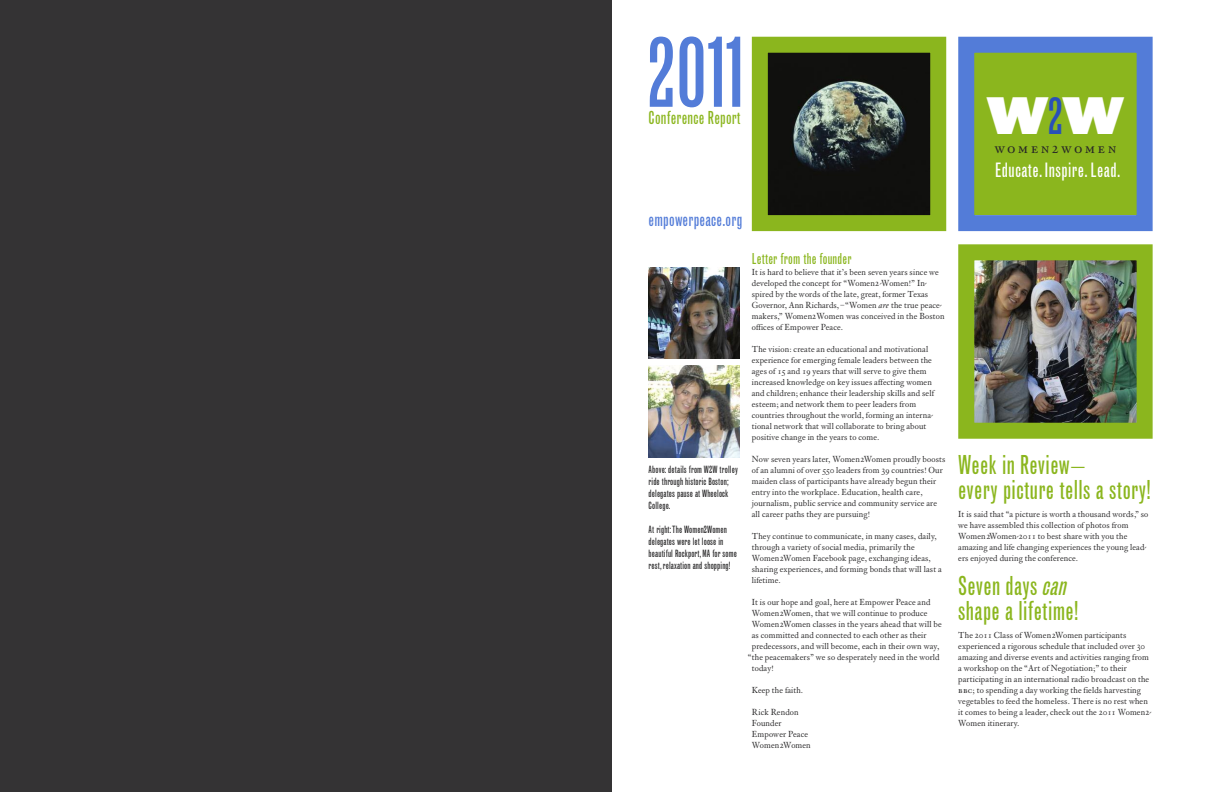
<style>
.page{position:relative;width:1224px;height:792px;background:#fff}
.page>*{position:absolute;margin:0;border:0;box-sizing:border-box;transform-origin:0 0}
.t1{font:extra-condensed 95px "Grotesque";color:#537cd8}
.t2{font:900 50px "Leviathan";color:#fff}
.t3{font:extra-condensed 26px/25px "Grotesque";letter-spacing:.015em;color:#8bb61e}
.t4{font:extra-condensed 19.8px "Grotesque";letter-spacing:.025em;color:#fff}
.t5{font:extra-condensed 17.9px "Grotesque";letter-spacing:.015em;color:#8bb61e}
.t6{font:extra-condensed 17.9px "Grotesque";letter-spacing:.015em;color:#537cd8}
.t7{font:16.5px "Custodia 6 SC";letter-spacing:.135em;color:#272627}
.t8{font:extra-condensed 15px "Grotesque";letter-spacing:.015em;color:#8bb61e}
.t9{font:extra-condensed 10px/12px "Grotesque";letter-spacing:.015em;color:#272627}
.t10{font:9.5px/11px "Custodia 6";letter-spacing:.015em;color:#272627}
.s1{font-family:"Grotesque";font-weight:400;font-stretch:extra-condensed;color:#2950b8}
.s2{font-style:italic}
.s3{font-family:"Custodia 6 SC"}
</style>
<div class="page">
<div style="left:974px;top:53px;width:163px;height:162px;background:#8bb61e"></div>
<div style="left:958px;top:37px;width:195px;height:194px;border:16px solid #537cd8"></div>
<img style="left:769px;top:54px;width:160px;height:160px">
<div style="left:752px;top:37px;width:194px;height:194px;border:16px solid #8bb61e"></div>
<img style="left:649px;top:366px;width:91px;height:91px">
<img style="left:649px;top:268px;width:91px;height:91px">
<img style="left:975px;top:261px;width:161px;height:161px">
<div style="left:958px;top:244px;width:195px;height:195px;border:16px solid #8bb61e"></div>
<div style="left:0;top:0;width:612px;height:792px;background:#343334"></div>
<h1 class="t1" style="left:646px;top:37px;width:105px">2011</h1>
<h3 class="t5" style="left:649px;top:111px;width:94px">Conference Report</h3>
<h2 class="t2" style="left:988px;top:97px;width:137px">W<span class="s1">2</span>W</h2>
<h3 class="t7" style="left:994px;top:137px;width:124px">women2women</h3>
<h3 class="t4" style="left:995px;top:162px;width:127px">Educate. Inspire.Lead.</h3>
<h3 class="t6" style="left:649px;top:213px;width:95px">empowerpeace.org</h3>
<p class="t9" style="left:649px;top:464px;width:91px">Above: details from W2W trolley ride through historic Boston; delegates pause at Wheelock<br>College.</p>
<p class="t9" style="left:649px;top:524px;width:90px">At right:The Women2Women delegates were let loose in beautiful Rockport,MA for some rest,relaxation and shopping!</p>
<h3 class="t8" style="left:752px;top:253px;width:101px">Letter from the founder</h3>
<p class="t10" style="left:752px;top:266px;width:194px">It is hard to believe that it’s been seven years since we developed the concept for “Women2-Women!” In&shy;spired by the words of the late, great, former Texas Governor, Ann Richards,–“Women <span class="s2">are</span> the true peace&shy;makers,” Women2Women was conceived in the Boston offices of Empower Peace.</p>
<p class="t10" style="left:752px;top:343px;width:184px">The vision: create an educational and motivational experience for emerging female leaders between the ages of 15 and 19 years that will serve to give them increased knowledge on key issues affecting women and children; enhance their leadership skills and self esteem; and network them to peer leaders from countries throughout the world, forming an interna&shy;tional network that will collaborate to bring about positive change in the years to come.</p>
<p class="t10" style="left:752px;top:453px;width:195px">Now seven years later, Women2Women proudly boosts of an alumni of over 550 leaders from 39 countries! Our maiden class of participants have already begun their entry into the workplace. Education, health care, journalism, public service and community service are all career paths they are pursuing!</p>
<p class="t10" style="left:752px;top:530px;width:191px">They continue to communicate, in many cases, daily, through a variety of social media, primarily the Women2Women Facebook page, exchanging ideas, sharing experiences, and forming bonds that will last a lifetime.</p>
<p class="t10" style="left:752px;top:596px;width:180px">It is our hope and goal, here at Empower Peace and</p>
<p class="t10" style="left:752px;top:607px;width:177px">Women2Women, that we will continue to produce</p>
<p class="t10" style="left:752px;top:618px;width:191px">Women2Women classes in the years ahead that will be</p>
<p class="t10" style="left:752px;top:629px;width:176px">as committed and connected to each other as their</p>
<p class="t10" style="left:752px;top:640px;width:189px">predecessors, and will become, each in their own way,</p>
<p class="t10" style="left:748px;top:651px;width:193px">“the peacemakers” we so desperately need in the world</p>
<p class="t10" style="left:752px;top:662px;width:23px">today!</p>
<p class="t10" style="left:752px;top:684px;width:53px">Keep the faith.</p>
<p class="t10" style="left:752px;top:706px;width:60px">Rick Rendon<br>Founder<br>Empower Peace<br>Women2Women</p>
<h3 class="t3" style="left:958px;top:454px;width:194px">Week in Review–<br>every picture tells a story!</h3>
<p class="t10" style="left:958px;top:508px;width:192px">It is said that “a picture is worth a thousand words,” so we have assembled this collection of photos from Women2Women-2011 to best share with you the amazing and life changing experiences the young lead&shy;ers enjoyed during the conference.</p>
<h3 class="t3" style="left:958px;top:575px;width:122px">Seven days <span class="s2">can </span>shape a lifetime!</h3>
<p class="t10" style="left:958px;top:629px;width:195px">The 2011 Class of Women2Women participants experienced a rigorous schedule that included over 30 amazing and diverse events and activities ranging from a workshop on the “Art of Negotiation;” to their participating in an international radio broadcast on the <span class="s3">bbc</span>; to spending a day working the fields harvesting vegetables to feed the homeless. There is no rest when it comes to being a leader, check out the 2011 Women2- Women itinerary.</p>
</div>
